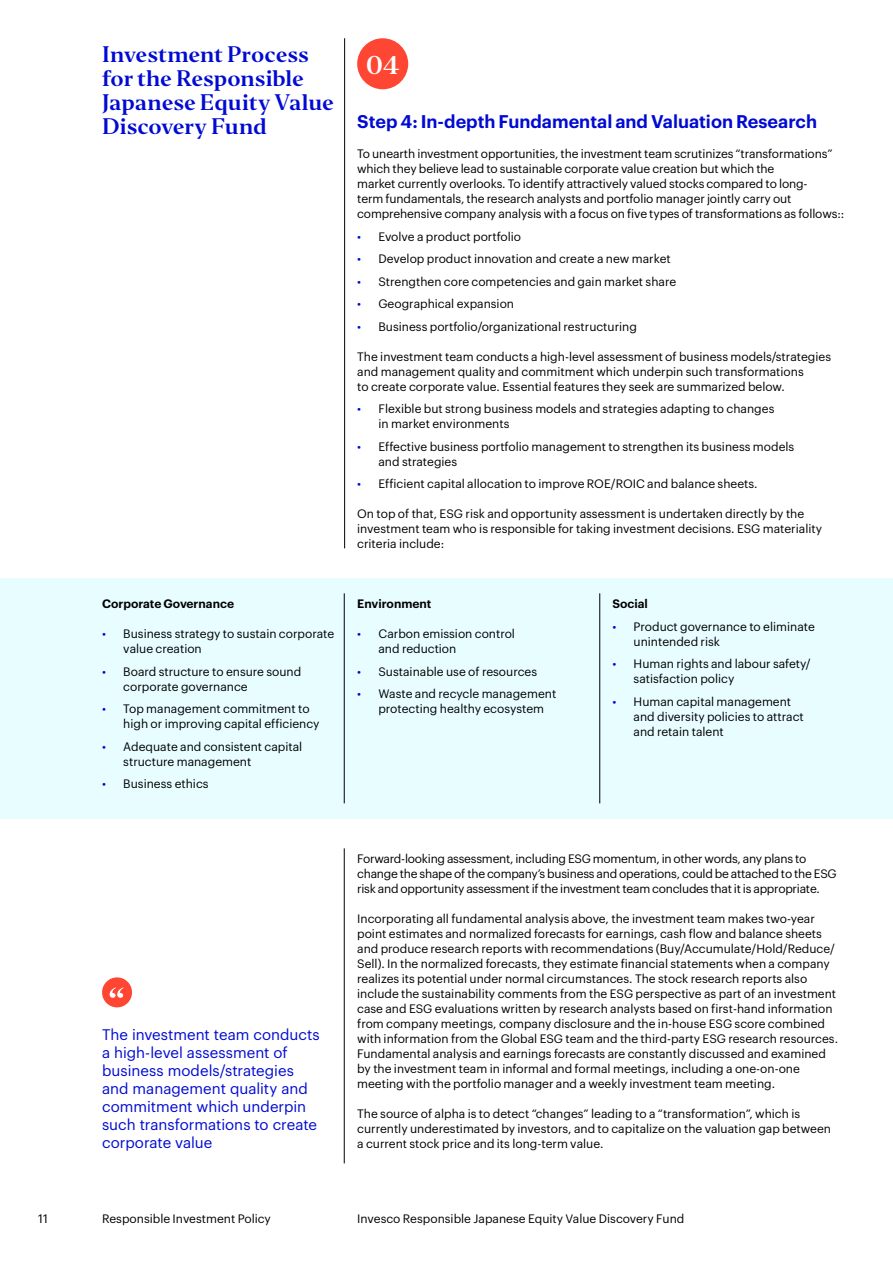
<style>
.page{position:relative;width:893px;height:1263px;background:#fff}
.page>*{position:absolute;margin:0;border:0;box-sizing:border-box;transform-origin:0 0}
.t1{font:24px "Invesco Editor";color:#fff}
.t2{font:21px/24px "Invesco Editor";letter-spacing:-.01em;color:#000ad2}
.t3{font:600 18px "Graphik";color:#000ad2}
.t4{font:15px/18px "Graphik";color:#000ad2}
.t5{font:12px/15px "Graphik";color:#000}
.t6{font:12px/15px "Graphik";letter-spacing:-.02em;color:#000}
.t7{font:600 12px "Graphik";color:#000}
.s1{color:#000ad2}
</style>
<div class="page">
<div style="left:357px;top:38px;width:51px;height:51px;background:#ff4632;border-radius:50%"></div>
<hr style="left:344px;top:38px;width:1px;height:510px;background:#000">
<div style="left:0;top:578px;width:893px;height:240px;background:#e7fdff"></div>
<hr style="left:344px;top:593px;width:1px;height:210px;background:#000">
<hr style="left:344px;top:848px;width:1px;height:315px;background:#000">
<hr style="left:599px;top:593px;width:1px;height:210px;background:#000">
<div style="left:102px;top:977px;width:30px;height:30px;background:#ff4632;border-radius:50%"></div>
<svg style="left:110px;top:987px;width:14px;height:11px"></svg>
<h2 class="t2" style="left:102px;top:43px;width:233px">Investment Process for the Responsible<br>Japanese Equity Value<br>Discovery Fund</h2>
<p class="t7" style="left:102px;top:595px;width:133px">Corporate Governance</p>
<p class="t5" style="left:123px;top:625px;width:213px;text-indent:-21px"><span class="s1">•</span> Business strategy to sustain corporate value creation</p>
<p class="t5" style="left:123px;top:663px;width:180px;text-indent:-21px"><span class="s1">•</span> Board structure to ensure sound corporate governance</p>
<p class="t5" style="left:123px;top:700px;width:198px;text-indent:-21px"><span class="s1">•</span> Top management commitment to high or improving capital efficiency</p>
<p class="t5" style="left:123px;top:738px;width:180px;text-indent:-21px"><span class="s1">•</span> Adequate and consistent capital structure management</p>
<p class="t5" style="left:102px;top:775px;width:108px"><span class="s1">•</span> Business ethics</p>
<h1 class="t1" style="left:366px;top:50px;width:35px">04</h1>
<h3 class="t3" style="left:357px;top:108px;width:461px">Step 4: In-depth Fundamental and Valuation Research</h3>
<p class="t5" style="left:357px;top:145px;width:489px">To unearth investment opportunities, the investment team scrutinizes “transformations” which they believe lead to sustainable corporate value creation but which the<br>market currently overlooks. To identify attractively valued stocks compared to long-<br>term fundamentals, the research analysts and portfolio manager jointly carry out comprehensive company analysis with a focus on five types of transformations as follows::</p>
<p class="t5" style="left:357px;top:228px;width:165px"><span class="s1">•</span> Evolve a product portfolio</p>
<p class="t5" style="left:357px;top:250px;width:315px"><span class="s1">•</span> Develop product innovation and create a new market</p>
<p class="t5" style="left:357px;top:273px;width:320px"><span class="s1">•</span> Strengthen core competencies and gain market share</p>
<p class="t5" style="left:357px;top:295px;width:158px"><span class="s1">•</span> Geographical expansion</p>
<p class="t5" style="left:357px;top:318px;width:281px"><span class="s1">•</span> Business portfolio/organizational restructuring</p>
<p class="t5" style="left:357px;top:348px;width:475px">The investment team conducts a high-level assessment of business models/strategies and management quality and commitment which underpin such transformations<br>to create corporate value. Essential features they seek are summarized below.</p>
<p class="t5" style="left:378px;top:400px;width:397px;text-indent:-21px"><span class="s1">•</span> Flexible but strong business models and strategies adapting to changes in market environments</p>
<p class="t5" style="left:378px;top:438px;width:417px;text-indent:-21px"><span class="s1">•</span> Effective business portfolio management to strengthen its business models and strategies</p>
<p class="t5" style="left:357px;top:475px;width:402px"><span class="s1">•</span> Efficient capital allocation to improve ROE/ROIC and balance sheets.</p>
<p class="t5" style="left:357px;top:505px;width:466px">On top of that, ESG risk and opportunity assessment is undertaken directly by the investment team who is responsible for taking investment decisions. ESG materiality criteria include:</p>
<p class="t7" style="left:357px;top:595px;width:76px">Environment</p>
<p class="t5" style="left:378px;top:625px;width:138px;text-indent:-21px"><span class="s1">•</span> Carbon emission control and reduction</p>
<p class="t5" style="left:357px;top:663px;width:181px"><span class="s1">•</span> Sustainable use of resources</p>
<p class="t5" style="left:378px;top:685px;width:179px;text-indent:-21px"><span class="s1">•</span> Waste and recycle management protecting healthy ecosystem</p>
<p class="t7" style="left:612px;top:595px;width:37px">Social</p>
<p class="t5" style="left:634px;top:618px;width:183px;text-indent:-21px"><span class="s1">•</span> Product governance to eliminate unintended risk</p>
<p class="t5" style="left:634px;top:655px;width:179px;text-indent:-21px"><span class="s1">•</span> Human rights and labour safety/ satisfaction policy</p>
<p class="t5" style="left:634px;top:693px;width:172px;text-indent:-21px"><span class="s1">•</span> Human capital management and diversity policies to attract and retain talent</p>
<p class="t4" style="left:102px;top:1025px;width:219px">The investment team conducts a high-level assessment of business models/strategies and management quality and commitment which underpin such transformations to create corporate value</p>
<p class="t6" style="left:357px;top:850px;width:481px">Forward-looking assessment, including ESG momentum, in other words, any plans to change the shape of the company’s business and operations, could be attached to the ESG risk and opportunity assessment if the investment team concludes that it is appropriate.</p>
<p class="t5" style="left:357px;top:910px;width:482px">Incorporating all fundamental analysis above, the investment team makes two-year point estimates and normalized forecasts for earnings, cash flow and balance sheets and produce research reports with recommendations (Buy/Accumulate/Hold/Reduce/ Sell). In the normalized forecasts, they estimate financial statements when a company realizes its potential under normal circumstances. The stock research reports also include the sustainability comments from the ESG perspective as part of an investment case and ESG evaluations written by research analysts based on first-hand information from company meetings, company disclosure and the in-house ESG score combined with information from the Global ESG team and the third-party ESG research resources.<br>Fundamental analysis and earnings forecasts are constantly discussed and examined by the investment team in informal and formal meetings, including a one-on-one meeting with the portfolio manager and a weekly investment team meeting.</p>
<p class="t5" style="left:357px;top:1105px;width:475px">The source of alpha is to detect “changes” leading to a “transformation”, which is currently underestimated by investors, and to capitalize on the valuation gap between a current stock price and its long-term value.</p>
<p class="t5" style="left:38px;top:1210px;width:11px">11</p>
<p class="t5" style="left:102px;top:1210px;width:170px">Responsible Investment Policy</p>
<p class="t5" style="left:357px;top:1210px;width:329px">Invesco Responsible Japanese Equity Value Discovery Fund</p>
</div>
